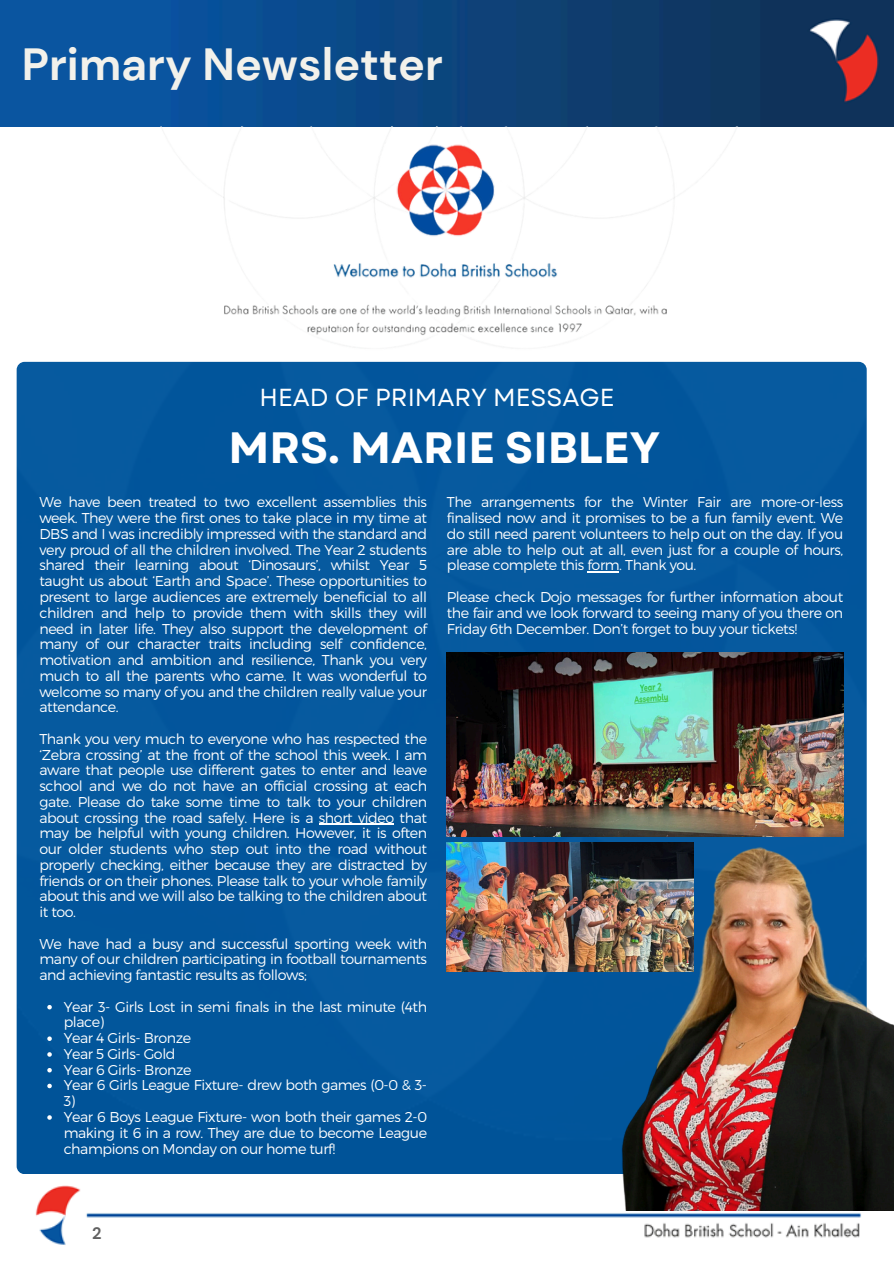
<style>
.page{position:relative;width:894px;height:1264px;background:#fff}
.page>*{position:absolute;margin:0;border:0;box-sizing:border-box;transform-origin:0 0}
.t1{font:700 45px "DM Sans";color:#f2f1eb}
.t2{font:700 43.8px "Garet";color:#fff}
.t3{font:24.6px "Garet";color:#fff}
.t4{font:700 16.5px "DM Sans";color:#616161}
.t5{font:300 14.25px/15.8px "Montserrat";letter-spacing:-.03em;color:#fff;text-align:justify}
</style>
<div class="page">
<img style="left:16px;top:361px;width:877px;height:884px">
<img style="left:0;top:0;width:893px;height:127px">
<div style="left:17px;top:362px;width:849px;height:812px;background:#03569c;border-radius:8px"></div>
<img style="left:154px;top:126px;width:585px;height:215px">
<img style="left:446px;top:842px;width:167px;height:129px">
<img style="left:613px;top:831px;width:280px;height:379px">
<img style="left:446px;top:652px;width:396px;height:184px">
<hr style="left:319px;top:823px;width:74px;height:1px;background:#fff">
<svg style="left:47px;top:1004px;width:5px;height:5px"></svg>
<svg style="left:47px;top:1036px;width:5px;height:4px"></svg>
<svg style="left:47px;top:1052px;width:5px;height:4px"></svg>
<svg style="left:47px;top:1067px;width:5px;height:5px"></svg>
<svg style="left:47px;top:1083px;width:5px;height:5px"></svg>
<svg style="left:47px;top:1115px;width:5px;height:4px"></svg>
<hr style="left:587px;top:571px;width:32px;height:1px;background:#fff">
<h3 class="t1" style="left:22px;top:36px;width:422px">Primary Newsletter</h3>
<p class="t3" style="left:259px;top:380px;width:356px">HEAD OF PRIMARY MESSAGE</p>
<p class="t2" style="left:228px;top:415px;width:433px">MRS. MARIE SIBLEY</p>
<p class="t5" style="left:39px;top:494px;width:389px">We have been treated to two excellent assemblies this week. They were the first ones to take place in my time at DBS and I was incredibly impressed with the standard and very proud of all the children involved. The Year 2 students shared their learning about ‘Dinosaurs’, whilst Year 5 taught us about ‘Earth and Space’. These opportunities to present to large audiences are extremely beneficial to all children and help to provide them with skills they will need in later life. They also support the development of many of our character traits including self confidence, motivation and ambition and resilience, Thank you very much to all the parents who came. It was wonderful to welcome so many of you and the children really value your attendance.</p>
<p class="t5" style="left:39px;top:730px;width:389px">Thank you very much to everyone who has respected the ‘Zebra crossing’ at the front of the school this week. I am aware that people use different gates to enter and leave school and we do not have an official crossing at each gate. Please do take some time to talk to your children about crossing the road safely. Here is a short video that may be helpful with young children. However, it is often our older students who step out into the road without properly checking, either because they are distracted by friends or on their phones. Please talk to your whole family about this and we will also be talking to the children about it too.</p>
<p class="t5" style="left:39px;top:935px;width:389px">We have had a busy and successful sporting week with many of our children participating in football tournaments and achieving fantastic results as follows;</p>
<p class="t5" style="left:64px;top:998px;width:365px">Year 3- Girls Lost in semi finals in the last minute (4th place)</p>
<p class="t5" style="left:64px;top:1029px;width:129px">Year 4 Girls- Bronze</p>
<p class="t5" style="left:64px;top:1045px;width:113px">Year 5 Girls- Gold</p>
<p class="t5" style="left:64px;top:1061px;width:129px">Year 6 Girls- Bronze</p>
<p class="t5" style="left:64px;top:1076px;width:365px">Year 6 Girls League Fixture- drew both games (0-0 &amp; 3-<br>3)</p>
<p class="t5" style="left:64px;top:1108px;width:365px">Year 6 Boys League Fixture- won both their games 2-0 making it 6 in a row. They are due to become League champions on Monday on our home turf!</p>
<p class="t5" style="left:446px;top:494px;width:398px">The arrangements for the Winter Fair are more-or-less finalised now and it promises to be a fun family event. We do still need parent volunteers to help out on the day. If you are able to help out at all, even just for a couple of hours, please complete this form. Thank you.</p>
<p class="t5" style="left:446px;top:588px;width:398px">Please check Dojo messages for further information about the fair and we look forward to seeing many of you there on Friday 6th December. Don’t forget to buy your tickets!</p>
<h1 class="t4" style="left:92px;top:1222px;width:11px">2</h1>
</div>
